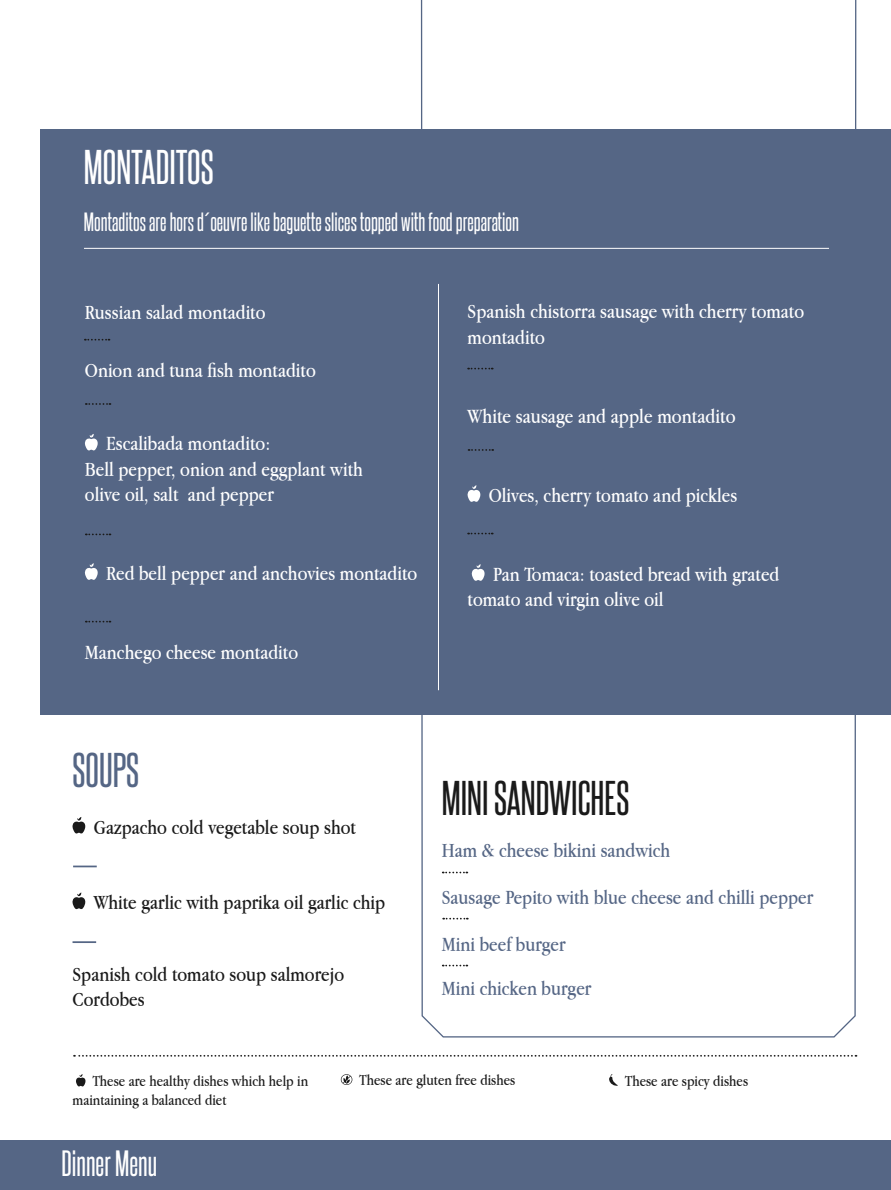
<style>
.page{position:relative;width:891px;height:1190px;background:#fff}
.page>*{position:absolute;margin:0;border:0;box-sizing:border-box;transform-origin:0 0}
.t1{font:42px "Steelfish Rg";color:#1a1a1a}
.t2{font:42px "Steelfish Rg";color:#fff}
.t3{font:42px "Steelfish Rg";color:#556685}
.t4{font:31.5px "Steelfish Rg";color:#fff}
.t5{font:22.75px "Steelfish Rg";color:#fff}
.t6{font:21.18px "Apple Garamond";color:#fff}
.t7{font:21px/25.4px "Apple Garamond";color:#fff}
.t8{font:21px/25.2px "Apple Garamond";color:#1a1a1a}
.t9{font:21px/43.8px "Apple Garamond";color:#556685}
.t10{font:15.75px/18.9px "Apple Garamond";color:#1a1a1a}
</style>
<div class="page">
<svg style="left:420px;top:0;width:436px;height:1038px"></svg>
<div style="left:40px;top:130px;width:850px;height:585px;background:#556685"></div>
<svg style="left:72px;top:817px;width:13px;height:17px"></svg>
<svg style="left:72px;top:892px;width:13px;height:17px"></svg>
<svg style="left:85px;top:434px;width:13px;height:17px"></svg>
<svg style="left:85px;top:563px;width:13px;height:17px"></svg>
<svg style="left:467px;top:485px;width:13px;height:17px"></svg>
<svg style="left:471px;top:564px;width:13px;height:17px"></svg>
<hr style="left:73px;top:865px;width:24px;height:2px;background:#556685">
<svg style="left:86px;top:533px;width:24px;height:2px"></svg>
<hr style="left:72px;top:941px;width:24px;height:2px;background:#556685">
<svg style="left:86px;top:403px;width:24px;height:2px"></svg>
<svg style="left:85px;top:339px;width:24px;height:1px"></svg>
<svg style="left:86px;top:621px;width:24px;height:1px"></svg>
<svg style="left:468px;top:368px;width:24px;height:1px"></svg>
<svg style="left:468px;top:449px;width:25px;height:2px"></svg>
<svg style="left:442px;top:871px;width:25px;height:2px"></svg>
<svg style="left:76px;top:1074px;width:9px;height:12px"></svg>
<svg style="left:341px;top:1074px;width:11px;height:11px"></svg>
<svg style="left:609px;top:1074px;width:9px;height:12px"></svg>
<svg style="left:74px;top:1055px;width:782px;height:1px"></svg>
<hr style="left:438px;top:284px;width:1px;height:406px;background:#fff">
<hr style="left:84px;top:248px;width:744px;height:1px;background:#fff">
<div style="left:0;top:1140px;width:890px;height:49px;background:#556685"></div>
<svg style="left:468px;top:533px;width:24px;height:1px"></svg>
<svg style="left:443px;top:918px;width:25px;height:1px"></svg>
<svg style="left:442px;top:964px;width:25px;height:2px"></svg>
<h1 class="t2" style="left:84px;top:141px;width:131px">MONTADITOS</h1>
<p class="t5" style="left:84px;top:208px;width:436px">Montaditos are hors d´oeuvre like baguette slices topped with food preparation</p>
<p class="t7" style="left:85px;top:299px;width:182px">Russian salad montadito</p>
<p class="t7" style="left:85px;top:357px;width:232px">Onion and tuna fish montadito</p>
<p class="t7" style="left:85px;top:431px;width:279px;text-indent:21px">Escalibada montadito:<br>Bell pepper, onion and eggplant with olive oil, salt and pepper</p>
<p class="t7" style="left:106px;top:560px;width:312px">Red bell pepper and anchovies montadito</p>
<p class="t7" style="left:85px;top:639px;width:215px">Manchego cheese montadito</p>
<p class="t7" style="left:467px;top:299px;width:338px">Spanish chistorra sausage with cherry tomato montadito</p>
<p class="t6" style="left:467px;top:404px;width:269px">White sausage and apple montadito</p>
<p class="t7" style="left:488px;top:482px;width:250px">Olives, cherry tomato and pickles</p>
<p class="t7" style="left:467px;top:561px;width:313px;text-indent:25px">Pan Tomaca: toasted bread with grated tomato and virgin olive oil</p>
<h1 class="t3" style="left:72px;top:744px;width:68px">SOUPS</h1>
<p class="t8" style="left:94px;top:814px;width:264px">Gazpacho cold vegetable soup shot</p>
<p class="t8" style="left:94px;top:889px;width:293px">White garlic with paprika oil garlic chip</p>
<p class="t8" style="left:72px;top:961px;width:273px">Spanish cold tomato soup salmorejo<br>Cordobes</p>
<h1 class="t1" style="left:442px;top:772px;width:189px">MINI SANDWICHES</h1>
<p class="t9" style="left:442px;top:828px;width:230px">Ham &amp; cheese bikini sandwich</p>
<p class="t9" style="left:442px;top:875px;width:373px">Sausage Pepito with blue cheese and chilli pepper</p>
<p class="t9" style="left:442px;top:922px;width:151px">Mini beef burger<br>Mini chicken burger</p>
<p class="t10" style="left:72px;top:1071px;width:237px;text-indent:20px">These are healthy dishes which help in maintaining a balanced diet</p>
<p class="t10" style="left:359px;top:1070px;width:157px">These are gluten free dishes</p>
<p class="t10" style="left:624px;top:1071px;width:125px">These are spicy dishes</p>
<h2 class="t4" style="left:62px;top:1144px;width:97px">Dinner Menu</h2>
</div>
